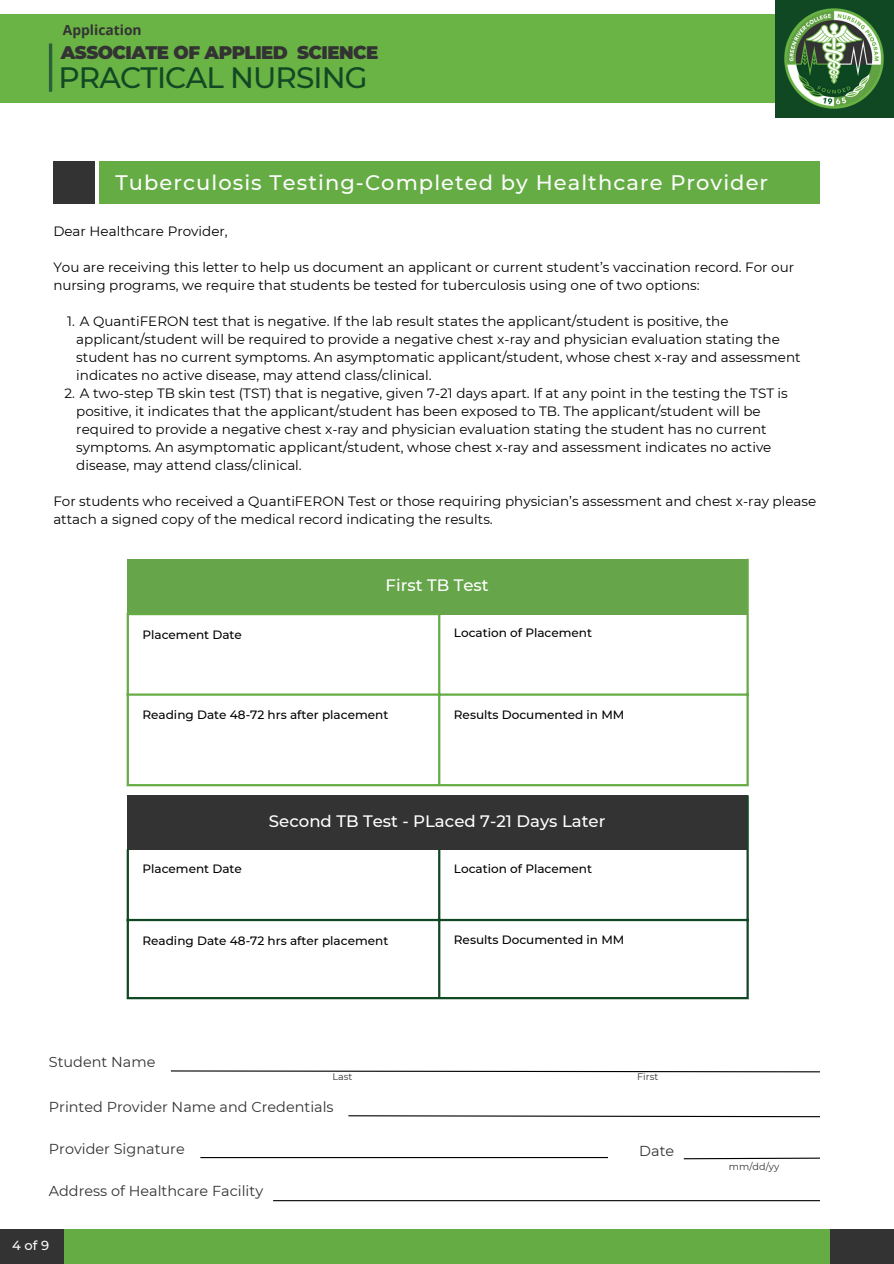
<style>
.page{position:relative;width:894px;height:1264px;background:#fff}
.page>*{position:absolute;margin:0;border:0;box-sizing:border-box;transform-origin:0 0}
.t1{font:500 29.4px "Montserrat";letter-spacing:-.03em;color:#124824}
.t2{font:500 21px "Montserrat";letter-spacing:.05em;color:#fbfcfb}
.t3{font:900 18.15px "Montserrat";letter-spacing:-.03em;color:#333}
.t4{font:500 16.5px "Montserrat";color:#fff}
.t5{font:14.4px "Montserrat";color:#333}
.t6{font:700 13.8px "Open Sans";color:#333}
.t7{font:13.5px/18px "Montserrat";color:#000}
.t8{font:500 13.05px "Montserrat";color:#fbfcfb}
.t9{font:500 12px "Montserrat";color:#000}
.t10{font:9.6px "Montserrat";color:#333}
</style>
<div class="page">
<div style="left:0;top:14px;width:779px;height:88px;background:#69b444"></div>
<div style="left:775px;top:0;width:118px;height:118px;background:#0f4823"></div>
<div style="left:64px;top:1228px;width:766px;height:35px;background:#66ac45"></div>
<div style="left:0;top:1228px;width:64px;height:35px;background:#333"></div>
<div style="left:830px;top:1228px;width:63px;height:35px;background:#333"></div>
<div style="left:53px;top:161px;width:41px;height:43px;background:#333"></div>
<div style="left:99px;top:161px;width:720px;height:43px;background:#66ac45"></div>
<img style="left:784px;top:8px;width:100px;height:101px">
<hr style="left:49px;top:43px;width:3px;height:49px;background:#2c603a">
<div style="left:127px;top:559px;width:620px;height:55px;background:#67a54a"></div>
<hr style="left:127px;top:615px;width:2px;height:169px;background:#66ac45">
<hr style="left:438px;top:615px;width:2px;height:169px;background:#66ac45">
<hr style="left:746px;top:559px;width:2px;height:225px;background:#66ac45">
<hr style="left:127px;top:613px;width:313px;height:2px;background:#66ac45">
<hr style="left:127px;top:693px;width:621px;height:2px;background:#66ac45">
<hr style="left:127px;top:784px;width:621px;height:2px;background:#66ac45">
<hr style="left:200px;top:1156px;width:407px;height:2px;background:#000">
<svg style="left:683px;top:1157px;width:137px;height:2px"></svg>
<svg style="left:348px;top:1115px;width:472px;height:2px"></svg>
<svg style="left:170px;top:1070px;width:650px;height:2px"></svg>
<div style="left:127px;top:795px;width:620px;height:54px;background:#333"></div>
<hr style="left:127px;top:849px;width:2px;height:148px;background:#0f4823">
<hr style="left:438px;top:849px;width:2px;height:148px;background:#0f4823">
<hr style="left:746px;top:795px;width:2px;height:202px;background:#0f4823">
<hr style="left:127px;top:918px;width:621px;height:3px;background:#0f4823">
<hr style="left:127px;top:997px;width:621px;height:2px;background:#0f4823">
<hr style="left:273px;top:1200px;width:546px;height:1px;background:#000">
<p class="t6" style="left:63px;top:20px;width:80px">Application</p>
<h3 class="t3" style="left:61px;top:41px;width:319px">ASSOCIATE OF APPLIED SCIENCE</h3>
<h1 class="t1" style="left:59px;top:59px;width:310px">PRACTICAL NURSING</h1>
<h2 class="t2" style="left:115px;top:169px;width:654px">Tuberculosis Testing-Completed by Healthcare Provider</h2>
<p class="t7" style="left:53px;top:222px;width:176px">Dear Healthcare Provider,</p>
<p class="t7" style="left:53px;top:258px;width:742px">You are receiving this letter to help us document an applicant or current student’s vaccination record. For our nursing programs, we require that students be tested for tuberculosis using one of two options:</p>
<p class="t7" style="left:76px;top:312px;width:725px;text-indent:-9px">1. A QuantiFERON test that is negative. If the lab result states the applicant/student is positive, the applicant/student will be required to provide a negative chest x-ray and physician evaluation stating the student has no current symptoms. An asymptomatic applicant/student, whose chest x-ray and assessment indicates no active disease, may attend class/clinical.</p>
<p class="t7" style="left:76px;top:384px;width:713px;text-indent:-12px">2. A two-step TB skin test (TST) that is negative, given 7-21 days apart. If at any point in the testing the TST is positive, it indicates that the applicant/student has been exposed to TB. The applicant/student will be required to provide a negative chest x-ray and physician evaluation stating the student has no current symptoms. An asymptomatic applicant/student, whose chest x-ray and assessment indicates no active disease, may attend class/clinical.</p>
<p class="t7" style="left:53px;top:492px;width:764px">For students who received a QuantiFERON Test or those requiring physician’s assessment and chest x-ray please attach a signed copy of the medical record indicating the results.</p>
<p class="t4" style="left:385px;top:574px;width:105px">First TB Test</p>
<p class="t9" style="left:142px;top:627px;width:101px">Placement Date</p>
<p class="t9" style="left:454px;top:625px;width:140px">Location of Placement</p>
<p class="t9" style="left:142px;top:707px;width:247px">Reading Date 48-72 hrs after placement</p>
<p class="t9" style="left:454px;top:707px;width:172px">Results Documented in MM</p>
<p class="t4" style="left:269px;top:811px;width:338px">Second TB Test - PLaced 7-21 Days Later</p>
<p class="t9" style="left:142px;top:861px;width:101px">Placement Date</p>
<p class="t9" style="left:454px;top:861px;width:140px">Location of Placement</p>
<p class="t9" style="left:142px;top:933px;width:247px">Reading Date 48-72 hrs after placement</p>
<p class="t9" style="left:454px;top:932px;width:172px">Results Documented in MM</p>
<p class="t5" style="left:49px;top:1053px;width:108px">Student Name</p>
<p class="t10" style="left:332px;top:1070px;width:21px">Last</p>
<p class="t10" style="left:637px;top:1070px;width:23px">First</p>
<p class="t5" style="left:49px;top:1097px;width:286px">Printed Provider Name and Credentials</p>
<p class="t5" style="left:49px;top:1139px;width:137px">Provider Signature</p>
<p class="t5" style="left:639px;top:1142px;width:36px">Date</p>
<p class="t5" style="left:49px;top:1182px;width:216px">Address of Healthcare Facility</p>
<p class="t8" style="left:12px;top:1237px;width:38px">4 of 9</p>
<p class="t10" style="left:728px;top:1160px;width:52px">mm/dd/yy</p>
</div>
